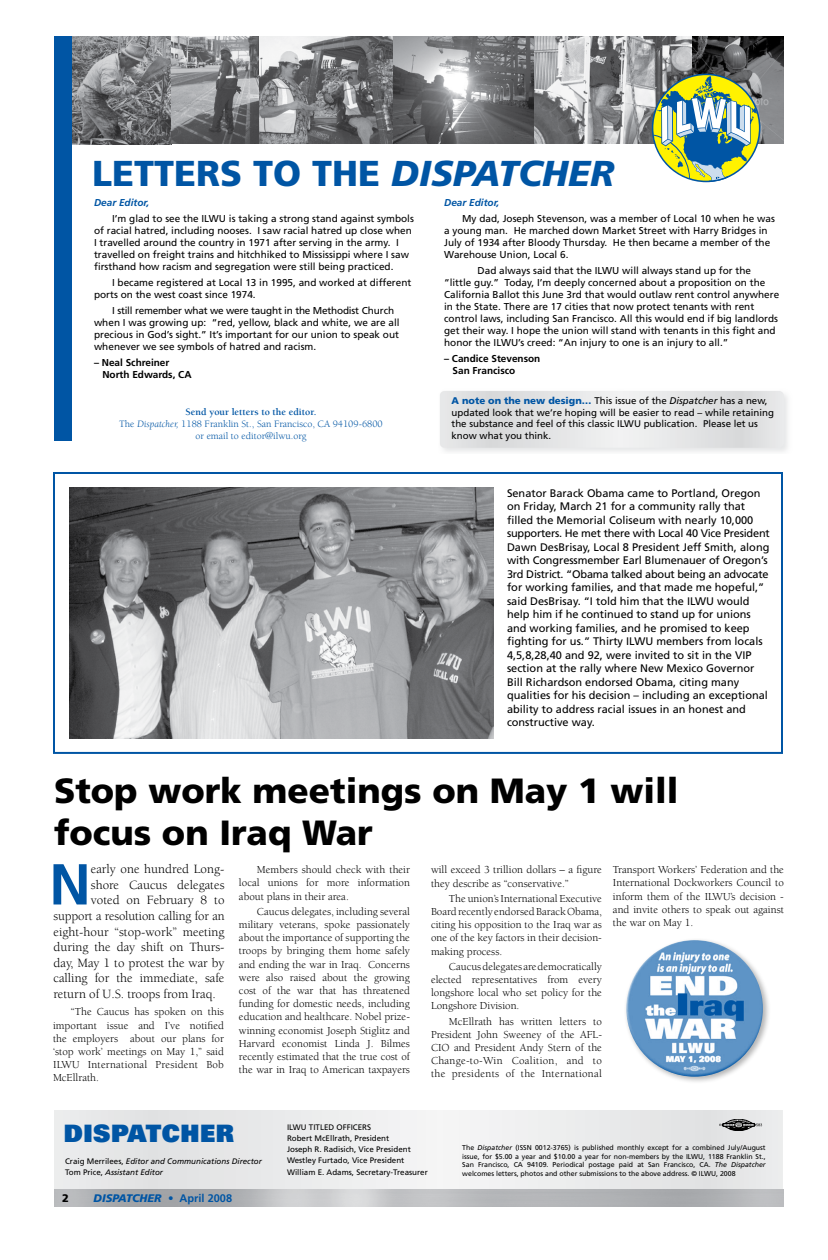
<style>
.page{position:relative;width:828px;height:1260px;background:#fff}
.page>*{position:absolute;margin:0;border:0;box-sizing:border-box;transform-origin:0 0}
.t1{font:700 57.7px "Frutiger";color:#0055a4}
.t2{font:900 36px "Frutiger";color:#0055a4}
.t3{font:italic 900 36px "Frutiger";color:#0055a4}
.t4{font:900 35px/42px "Frutiger";color:#000}
.t5{font:900 24px "Univers";letter-spacing:.02em;color:#0055a4}
.t6{font:13px/15.6px "Berkeley";color:#000;text-align:right}
.t7{font:11px/13.2px "Berkeley";color:#000;text-align:justify}
.t8{font:11px/13.5px "Frutiger";color:#000}
.t9{font:italic 900 11px "Frutiger";color:#0055a4}
.t10{font:900 11px "Frutiger";color:#000}
.t11{font:10px/12px "Frutiger";color:#000}
.t12{font:10px/12px "Berkeley";color:#0055a4;text-align:center}
.t13{font:700 10px/12px "Frutiger";color:#000}
.t14{font:italic 700 10px "Frutiger";color:#0055a4}
.t15{font:9.7px/11.4px "Frutiger";color:#000}
.t16{font:8px/11px "Frutiger";color:#000}
.t17{font:italic 8px/11px "Frutiger";color:#000}
.t18{font:7px/8.4px "Frutiger";color:#000;text-align:justify}
.s1{font-weight:700}
.s2{font-style:italic}
.s3{font-weight:900;color:#0055a4}
.s4{color:#fff}
.s5{font-style:normal}
.s6{font-weight:700;font-style:normal}
</style>
<div class="page">
<div style="left:53px;top:472px;width:730px;height:282px;border:2px solid #0055a4"></div>
<img style="left:72px;top:37px;width:187px;height:107px">
<img style="left:259px;top:36px;width:134px;height:108px">
<img style="left:393px;top:36px;width:141px;height:108px">
<img style="left:534px;top:36px;width:249px;height:108px">
<svg style="left:652px;top:74px;width:108px;height:108px"></svg>
<div style="left:54px;top:36px;width:18px;height:405px;background:#0055a4"></div>
<div style="left:623px;top:937px;width:152px;height:152px;background:#000;opacity:.3"></div>
<img style="left:626px;top:940px;width:137px;height:137px;border-radius:68px">
<img style="left:69px;top:487px;width:425px;height:252px">
<svg style="left:719px;top:1119px;width:43px;height:12px"></svg>
<h2 class="t2" style="left:92px;top:152px;width:43px">LETTERS</h2>
<h2 class="t2" style="left:253px;top:152px;width:82px">TO THE</h2>
<h2 class="t3" style="left:391px;top:152px;width:224px">DISPATCHER</h2>
<p class="t14" style="left:94px;top:196px;width:57px">Dear Editor,</p>
<p class="t11" style="left:94px;top:212px;width:321px;text-indent:18px">I’m glad to see the ILWU is taking a strong stand against symbols of racial hatred, including nooses. I saw racial hatred up close when I travelled around the country in 1971 after serving in the army. I travelled on freight trains and hitchhiked to Mississippi where I saw firsthand how racism and segregation were still being practiced.</p>
<p class="t11" style="left:94px;top:276px;width:319px;text-indent:18px">I became registered at Local 13 in 1995, and worked at different ports on the west coast since 1974.</p>
<p class="t11" style="left:94px;top:304px;width:307px;text-indent:18px">I still remember what we were taught in the Methodist Church when I was growing up: “red, yellow, black and white, we are all precious in God’s sight.” It’s important for our union to speak out whenever we see symbols of hatred and racism.</p>
<p class="t13" style="left:102px;top:356px;width:91px;text-indent:-8px">– Neal Schreiner<br>North Edwards, CA</p>
<p class="t14" style="left:444px;top:196px;width:57px">Dear Editor,</p>
<p class="t11" style="left:444px;top:212px;width:332px;text-indent:18px">My dad, Joseph Stevenson, was a member of Local 10 when he was a young man. He marched down Market Street with Harry Bridges in July of 1934 after Bloody Thursday. He then became a member of the Warehouse Union, Local 6.</p>
<p class="t11" style="left:444px;top:264px;width:337px;text-indent:33px">Dad always said that the ILWU will always stand up for the “little guy.” Today, I’m deeply concerned about a proposition on the California Ballot this June 3rd that would outlaw rent control anywhere in the State. There are 17 cities that now protect tenants with rent control laws, including San Francisco. All this would end if big landlords get their way. I hope the union will stand with tenants in this fight and honor the ILWU’s creed: “An injury to one is an injury to all.”</p>
<p class="t13" style="left:453px;top:352px;width:89px;text-indent:-8px">– Candice Stevenson<br>San Francisco</p>
<p class="t12" style="left:119px;top:406px;width:265px"><span class="s1">Send your letters to the editor.<br></span>The <span class="s2">Dispatcher,</span> 1188 Franklin St., San Francisco, CA 94109-6800 or email to editor@ilwu.org</p>
<p class="t15" style="left:452px;top:395px;width:324px"><span class="s3">A note on the new design…</span> This issue of the <span class="s2">Dispatcher</span> has a new, updated look that we’re hoping will be easier to read – while retaining the substance and feel of this classic ILWU publication. Please let us know what you think.</p>
<p class="t8" style="left:507px;top:486px;width:264px">Senator Barack Obama came to Portland, Oregon on Friday, March 21 for a community rally that filled the Memorial Coliseum with nearly 10,000 supporters. He met there with Local 40 Vice President Dawn DesBrisay, Local 8 President Jeff Smith, along with Congressmember Earl Blumenauer of Oregon’s 3rd District. “Obama talked about being an advocate for working families, and that made me hopeful,” said DesBrisay. “I told him that the ILWU would help him if he continued to stand up for unions and working families, and he promised to keep fighting for us.” Thirty ILWU members from locals 4,5,8,28,40 and 92, were invited to sit in the VIP section at the rally where New Mexico Governor Bill Richardson endorsed Obama, citing many qualities for his decision – including an exceptional ability to address racial issues in an honest and constructive way.</p>
<h3 class="t4" style="left:54px;top:769px;width:626px">Stop work meetings on May 1 will focus on Iraq War</h3>
<p class="t6" style="left:54px;top:862px;width:173px">early one hundred Long-<br>shore Caucus delegates<br>voted on February 8 to support a resolution calling for an eight-hour “stop-work” meeting during the day shift on Thurs&shy;day, May 1 to protest the war by calling for the immediate, safe return of U.S. troops from Iraq. <span class="s4">c</span></p>
<p class="t7" style="left:53px;top:1006px;width:173px;text-indent:18px">“The Caucus has spoken on this important issue and I’ve notified the employers about our plans for ‘stop work’ meetings on May 1,” said ILWU International President Bob McEllrath.</p>
<h1 class="t1" style="left:49px;top:851px;width:43px">N</h1>
<p class="t7" style="left:239px;top:863px;width:172px;text-indent:18px">Members should check with their local unions for more information about plans in their area.</p>
<p class="t7" style="left:239px;top:905px;width:173px;text-indent:18px">Caucus delegates, including several military veterans, spoke passionately about the importance of supporting the troops by bringing them home safely and ending the war in Iraq. Concerns were also raised about the growing cost of the war that has threatened funding for domestic needs, including education and healthcare. Nobel prize&shy;winning economist Joseph Stiglitz and Harvard economist Linda J. Bilmes recently estimated that the true cost of the war in Iraq to American taxpayers</p>
<p class="t7" style="left:431px;top:864px;width:173px">will exceed 3 trillion dollars – a figure they describe as “conservative.”</p>
<p class="t7" style="left:431px;top:892px;width:172px;text-indent:18px">The union’s International Executive Board recently endorsed Barack Obama, citing his opposition to the Iraq war as one of the key factors in their decision&shy;making process.</p>
<p class="t7" style="left:431px;top:960px;width:173px;text-indent:18px">Caucus delegates are democratically elected representatives from every longshore local who set policy for the Longshore Division.</p>
<p class="t7" style="left:431px;top:1015px;width:173px;text-indent:18px">McEllrath has written letters to President John Sweeney of the AFL-CIO and President Andy Stern of the Change-to-Win Coalition, and to the presidents of the International</p>
<p class="t7" style="left:613px;top:863px;width:173px">Transport Workers’ Federation and the International Dockworkers Council to inform them of the ILWU’s decision - and invite others to speak out against the war on May 1.</p>
<h3 class="t5" style="left:64px;top:1117px;width:171px">DISPATCHER</h3>
<p class="t17" style="left:65px;top:1156px;width:198px"><span class="s5">Craig Merrilees,</span> Editor and Communications Director<br><span class="s5">Tom Price,</span> Assistant Editor</p>
<p class="t10" style="left:62px;top:1192px;width:8px">2</p>
<p class="t9" style="left:93px;top:1192px;width:140px">DISPATCHER <span class="s6">• April 2008</span></p>
<p class="t16" style="left:287px;top:1122px;width:125px">ILWU TITLED OFFICERS<br>Robert McEllrath, President<br>Joseph R. Radisich, Vice President<br>Westley Furtado, Vice President</p>
<p class="t16" style="left:287px;top:1167px;width:142px">William E. Adams, Secretary-Treasurer</p>
<p class="t18" style="left:462px;top:1144px;width:305px">The <span class="s2">Dispatcher</span> (ISSN 0012-3765) is published monthly except for a combined July/August issue, for $5.00 a year and $10.00 a year for non-members by the ILWU, 1188 Franklin St., San Francisco, CA 94109. Periodical postage paid at San Francisco, CA. <span class="s2">The Dispatcher </span>welcomes letters, photos and other submissions to the above address. © ILWU, 2008</p>
</div>
